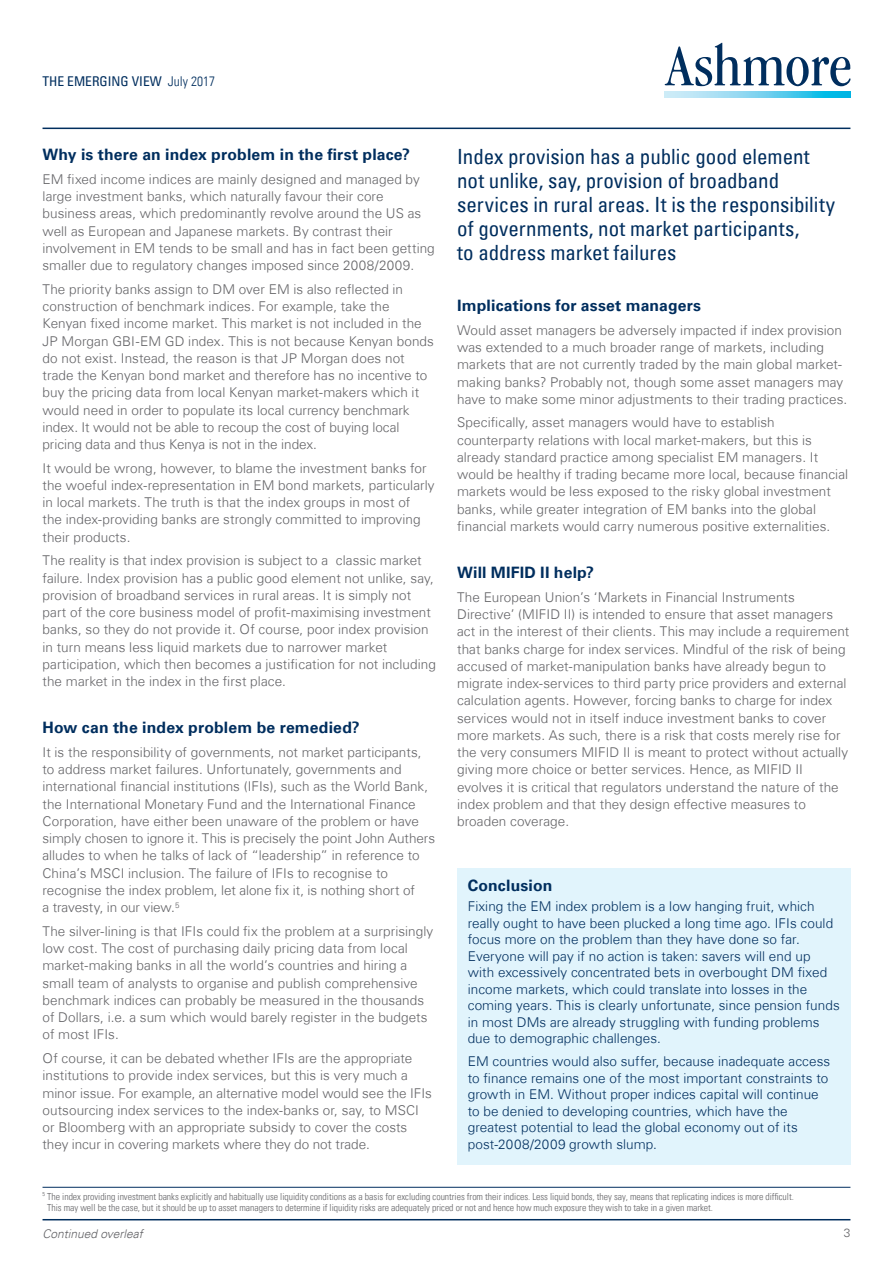
<style>
.page{position:relative;width:893px;height:1263px;background:#fff}
.page>*{position:absolute;margin:0;border:0;box-sizing:border-box;transform-origin:0 0}
.t1{font:condensed 21px/24px "Univers Com 57";color:#002e5e}
.t2{font:700 15.75px "Univers Com 65";letter-spacing:.01em;color:#002e5e}
.t3{font:300 13.5px/17.2px "Univers Com 45";letter-spacing:.005em;color:#636366}
.t4{font:300 13.5px/16.5px "Univers Com 45";letter-spacing:.005em;color:#002e5e}
.t5{font:condensed 13.5px "Univers Com 57";color:#002e5e}
.t6{font:italic 300 12px "Univers Com 45";color:#636366}
.t7{font:300 12px "Univers Com 45";color:#636366}
.t8{font:9.75px/11.2px "Univers Com 47 Light Cond";letter-spacing:-.005em;color:#636366}
.s1{font-family:"Univers Com 47 Light Cond";font-stretch:normal}
</style>
<div class="page">
<svg style="left:665px;top:43px;width:185px;height:43px"></svg>
<svg style="left:665px;top:92px;width:185px;height:6px"></svg>
<hr style="left:43px;top:128px;width:807px;height:1px;background:#002e5e">
<hr style="left:43px;top:1187px;width:807px;height:1px;background:#002e5e">
<hr style="left:43px;top:1219px;width:807px;height:1px;background:#002e5e">
<div style="left:457px;top:868px;width:393px;height:297px;background:#e1f4fc"></div>
<p class="t5" style="left:43px;top:73px;width:174px">THE EMERGING VIEW <span class="s1">July 2017</span></p>
<p class="t2" style="left:43px;top:145px;width:369px">Why is there an index problem in the first place?</p>
<p class="t3" style="left:43px;top:170px;width:394px">EM fixed income indices are mainly designed and managed by large investment banks, which naturally favour their core business areas, which predominantly revolve around the US as well as European and Japanese markets. By contrast their involvement in EM tends to be small and has in fact been getting smaller due to regulatory changes imposed since 2008/2009.</p>
<p class="t3" style="left:43px;top:280px;width:393px">The priority banks assign to DM over EM is also reflected in construction of benchmark indices. For example, take the Kenyan fixed income market. This market is not included in the JP Morgan GBI-EM GD index. This is not because Kenyan bonds do not exist. Instead, the reason is that JP Morgan does not trade the Kenyan bond market and therefore has no incentive to buy the pricing data from local Kenyan market-makers which it would need in order to populate its local currency benchmark index. It would not be able to recoup the cost of buying local pricing data and thus Kenya is not in the index.</p>
<p class="t3" style="left:43px;top:459px;width:394px">It would be wrong, however, to blame the investment banks for the woeful index-representation in EM bond markets, particularly in local markets. The truth is that the index groups in most of<br>the index-providing banks are strongly committed to improving their products.</p>
<p class="t3" style="left:43px;top:552px;width:395px">The reality is that index provision is subject to a classic market failure. Index provision has a public good element not unlike, say, provision of broadband services in rural areas. It is simply not part of the core business model of profit-maximising investment banks, so they do not provide it. Of course, poor index provision in turn means less liquid markets due to narrower market participation, which then becomes a justification for not including the market in the index in the first place.</p>
<p class="t2" style="left:43px;top:718px;width:319px">How can the index problem be remedied?</p>
<p class="t3" style="left:43px;top:743px;width:394px">It is the responsibility of governments, not market participants, to address market failures. Unfortunately, governments and international financial institutions (IFIs), such as the World Bank, the International Monetary Fund and the International Finance Corporation, have either been unaware of the problem or have simply chosen to ignore it. This is precisely the point John Authers alludes to when he talks of lack of “leadership” in reference to China’s MSCI inclusion. The failure of IFIs to recognise to recognise the index problem, let alone fix it, is nothing short of<br>a travesty, in our view.<sup>5</sup></p>
<p class="t3" style="left:43px;top:922px;width:392px">The silver-lining is that IFIs could fix the problem at a surprisingly low cost. The cost of purchasing daily pricing data from local market-making banks in all the world’s countries and hiring a small team of analysts to organise and publish comprehensive benchmark indices can probably be measured in the thousands of Dollars, i.e. a sum which would barely register in the budgets of most IFIs.</p>
<p class="t3" style="left:43px;top:1049px;width:391px">Of course, it can be debated whether IFIs are the appropriate institutions to provide index services, but this is very much a minor issue. For example, an alternative model would see the IFIs outsourcing index services to the index-banks or, say, to MSCI or Bloomberg with an appropriate subsidy to cover the costs they incur in covering markets where they do not trade.</p>
<p class="t1" style="left:457px;top:144px;width:380px">Index provision has a public good element not unlike, say, provision of broadband services in rural areas. It is the responsibility of governments, not market participants,<br>to address market failures</p>
<p class="t2" style="left:457px;top:296px;width:246px">Implications for asset managers</p>
<p class="t3" style="left:457px;top:321px;width:392px">Would asset managers be adversely impacted if index provision was extended to a much broader range of markets, including markets that are not currently traded by the main global market&shy;making banks? Probably not, though some asset managers may have to make some minor adjustments to their trading practices.</p>
<p class="t3" style="left:457px;top:414px;width:393px">Specifically, asset managers would have to establish counterparty relations with local market-makers, but this is already standard practice among specialist EM managers. It would be healthy if trading became more local, because financial markets would be less exposed to the risky global investment banks, while greater integration of EM banks into the global financial markets would carry numerous positive externalities.</p>
<p class="t2" style="left:457px;top:563px;width:139px">Will MIFID II help?</p>
<p class="t3" style="left:457px;top:588px;width:394px">The European Union’s ‘Markets in Financial Instruments Directive’ (MIFID II) is intended to ensure that asset managers act in the interest of their clients. This may include a requirement that banks charge for index services. Mindful of the risk of being accused of market-manipulation banks have already begun to migrate index-services to third party price providers and external calculation agents. However, forcing banks to charge for index services would not in itself induce investment banks to cover more markets. As such, there is a risk that costs merely rise for the very consumers MIFID II is meant to protect without actually giving more choice or better services. Hence, as MIFID II evolves it is critical that regulators understand the nature of the index problem and that they design effective measures to broaden coverage.</p>
<p class="t2" style="left:468px;top:876px;width:86px">Conclusion</p>
<p class="t4" style="left:468px;top:898px;width:374px">Fixing the EM index problem is a low hanging fruit, which really ought to have been plucked a long time ago. IFIs could focus more on the problem than they have done so far.<br>Everyone will pay if no action is taken: savers will end up with excessively concentrated bets in overbought DM fixed income markets, which could translate into losses in the coming years. This is clearly unfortunate, since pension funds in most DMs are already struggling with funding problems due to demographic challenges.</p>
<p class="t4" style="left:468px;top:1053px;width:364px">EM countries would also suffer, because inadequate access to finance remains one of the most important constraints to growth in EM. Without proper indices capital will continue to be denied to developing countries, which have the greatest potential to lead the global economy out of its post-2008/2009 growth slump.</p>
<p class="t8" style="left:47px;top:1191px;width:748px;text-indent:-5px"><sup>5</sup> The index providing investment banks explicitly and habitually use liquidity conditions as a basis for excluding countries from their indices. Less liquid bonds, they say, means that replicating indices is more difficult.<br>This may well be the case, but it should be up to asset managers to determine if liquidity risks are adequately priced or not and hence how much exposure they wish to take in a given market.</p>
<p class="t6" style="left:43px;top:1226px;width:102px">Continued overleaf</p>
<p class="t7" style="left:844px;top:1226px;width:8px">3</p>
</div>
